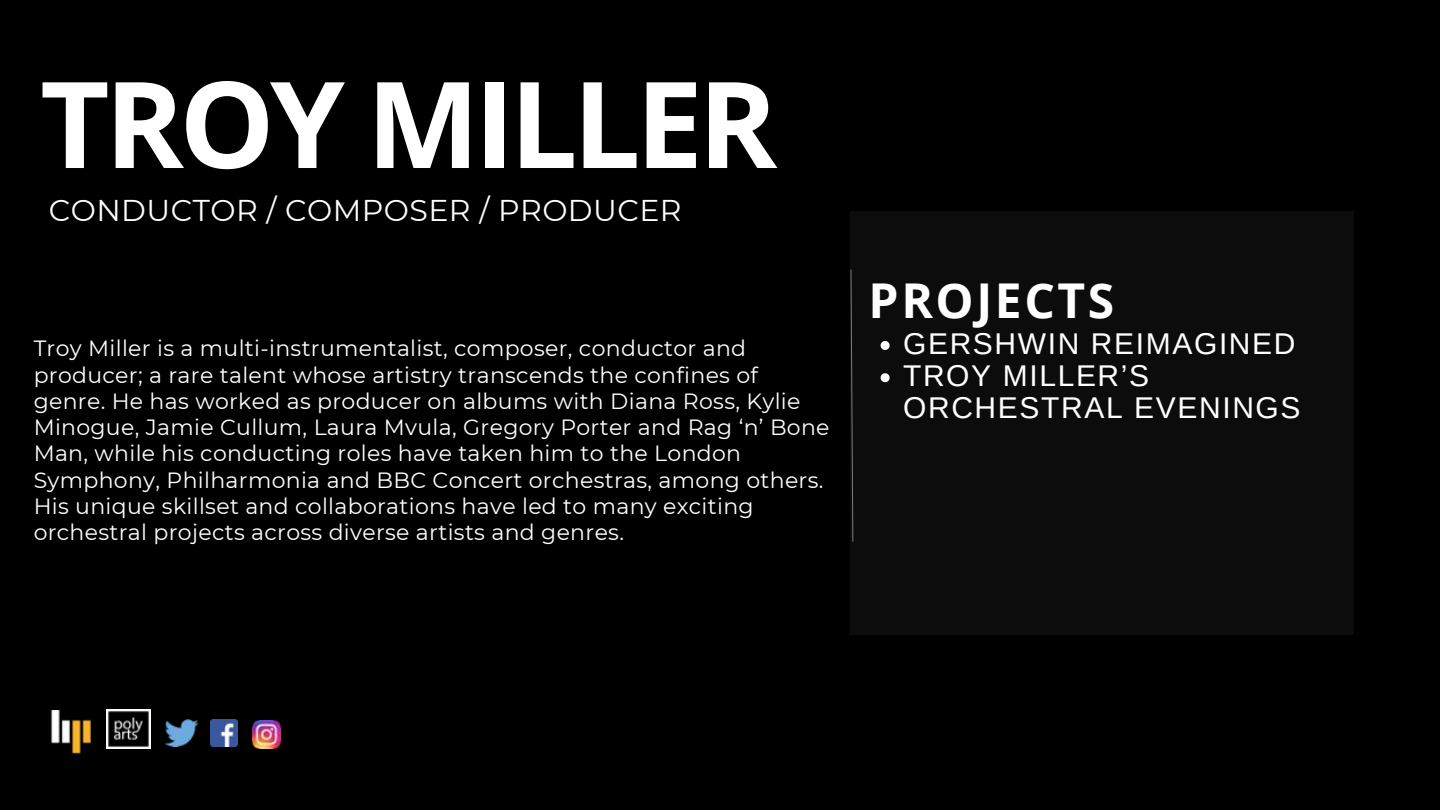
<style>
.page{position:relative;width:1440px;height:810px;background:#000}
.page>*{position:absolute;margin:0;border:0;box-sizing:border-box;transform-origin:0 0}
.t1{font:700 120px "Open Sans";letter-spacing:-.04em;color:#fff}
.t2{font:700 48px "Open Sans";letter-spacing:.055em;color:#fff}
.t3{font:30px/32.2px "Arimo";letter-spacing:.055em;color:#fff}
.t4{font:30px "Montserrat";letter-spacing:.015em;color:#fff}
.t5{font:22px/26.2px "Montserrat";letter-spacing:.015em;color:#fff}
</style>
<div class="page">
<svg style="left:850px;top:269px;width:1px;height:273px"></svg>
<div style="left:851px;top:211px;width:503px;height:423px;background:#0d0c0c"></div>
<svg style="left:881px;top:341px;width:9px;height:9px"></svg>
<svg style="left:881px;top:373px;width:9px;height:9px"></svg>
<img style="left:252px;top:720px;width:28px;height:28px">
<img style="left:211px;top:719px;width:27px;height:27px">
<img style="left:165px;top:720px;width:33px;height:27px">
<img style="left:107px;top:709px;width:44px;height:40px">
<img style="left:51px;top:711px;width:40px;height:43px">
<h1 class="t1" style="left:40px;top:40px;width:739px">TROY MILLER</h1>
<h3 class="t4" style="left:49px;top:192px;width:634px">CONDUCTOR / COMPOSER / PRODUCER</h3>
<h2 class="t2" style="left:869px;top:266px;width:247px">PROJECTS</h2>
<p class="t5" style="left:34px;top:335px;width:797px">Troy Miller is a multi-instrumentalist, composer, conductor and producer; a rare talent whose artistry transcends the confines of genre. He has worked as producer on albums with Diana Ross, Kylie Minogue, Jamie Cullum, Laura Mvula, Gregory Porter and Rag ‘n’ Bone Man, while his conducting roles have taken him to the London Symphony, Philharmonia and BBC Concert orchestras, among others.<br>His unique skillset and collaborations have led to many exciting orchestral projects across diverse artists and genres.</p>
<h3 class="t3" style="left:903px;top:327px;width:399px">GERSHWIN REIMAGINED<br>TROY MILLER’S<br>ORCHESTRAL EVENINGS</h3>
</div>
